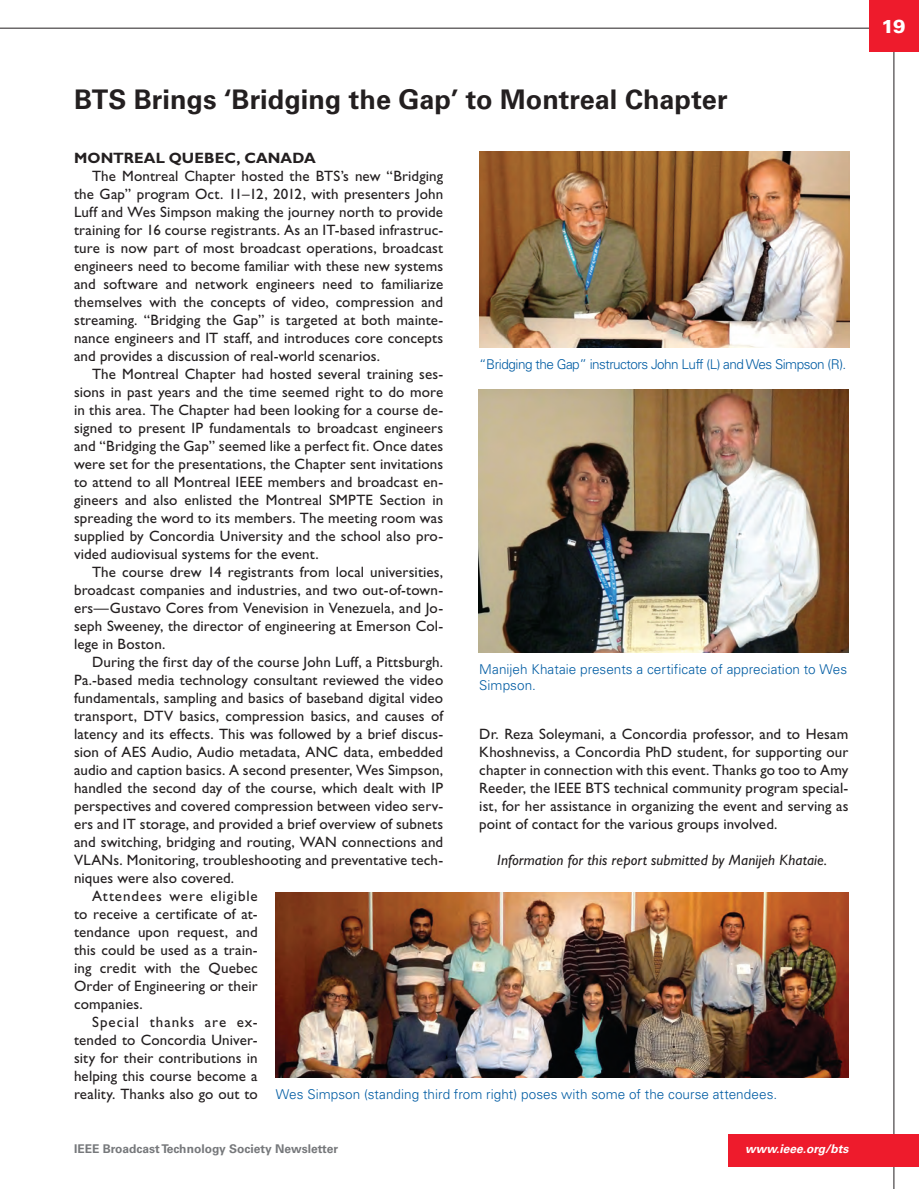
<style>
.page{position:relative;width:919px;height:1189px;background:#fff}
.page>*{position:absolute;margin:0;border:0;box-sizing:border-box;transform-origin:0 0}
.t1{font:700 27px "Univers LT Std";color:#231f20}
.t2{font:900 18.75px "Univers LT Std";color:#fff}
.t3{font:15px/18px "Gill Sans Std";letter-spacing:.01em;color:#231f20;text-align:justify}
.t4{font:italic 15px "Gill Sans Std";letter-spacing:.01em;color:#231f20}
.t5{font:700 15px "Gill Sans Std";letter-spacing:.005em;color:#231f20}
.t6{font:15px "Gill Sans Std";letter-spacing:.055em;color:#231f20}
.t7{font:15px "Gill Sans Std";letter-spacing:.065em;color:#231f20}
.t8{font:300 13.5px/16.2px "Univers LT Std";color:#015ca3}
.t9{font:300 13.5px "Univers LT Std";letter-spacing:-.035em;color:#015ca3}
.t10{font:700 12px "Univers LT Std";color:#76787b}
.t11{font:italic 700 12px "Univers LT Std";color:#fff}
</style>
<div class="page">
<img style="left:479px;top:152px;width:370px;height:195px">
<img style="left:478px;top:390px;width:370px;height:262px">
<img style="left:276px;top:892px;width:572px;height:185px">
<hr style="left:893px;top:0;width:1px;height:1188px;background:#231f20">
<hr style="left:0;top:28px;width:918px;height:1px;background:#231f20">
<div style="left:869px;top:0;width:49px;height:52px;background:#ee1b2c"></div>
<div style="left:728px;top:1134px;width:190px;height:32px;background:#ee1b2c"></div>
<h1 class="t1" style="left:74px;top:89px;width:655px">BTS Brings ‘Bridging the Gap’ to Montreal Chapter</h1>
<p class="t5" style="left:74px;top:152px;width:243px">MONTREAL QUEBEC, CANADA</p>
<p class="t3" style="left:74px;top:168px;width:371px;text-indent:18px">The Montreal Chapter hosted the BTS’s new “Bridging the Gap” program Oct. 11–12, 2012, with presenters John Luff and Wes Simpson making the journey north to provide training for 16 course registrants. As an IT-based infrastruc&shy;ture is now part of most broadcast operations, broadcast engineers need to become familiar with these new systems and software and network engineers need to familiarize themselves with the concepts of video, compression and streaming. “Bridging the Gap” is targeted at both mainte&shy;nance engineers and IT staff, and introduces core concepts and provides a discussion of real-world scenarios.</p>
<p class="t3" style="left:74px;top:366px;width:371px;text-indent:18px">The Montreal Chapter had hosted several training ses&shy;sions in past years and the time seemed right to do more in this area. The Chapter had been looking for a course de&shy;signed to present IP fundamentals to broadcast engineers and “Bridging the Gap” seemed like a perfect fit. Once dates were set for the presentations, the Chapter sent invitations to attend to all Montreal IEEE members and broadcast en&shy;gineers and also enlisted the Montreal SMPTE Section in spreading the word to its members. The meeting room was supplied by Concordia University and the school also pro&shy;vided audiovisual systems for the event.</p>
<p class="t3" style="left:74px;top:564px;width:371px;text-indent:18px">The course drew 14 registrants from local universities, broadcast companies and industries, and two out-of-town&shy;ers—Gustavo Cores from Venevision in Venezuela, and Jo&shy;seph Sweeney, the director of engineering at Emerson Col&shy;lege in Boston.</p>
<p class="t3" style="left:92px;top:654px;width:353px">During the first day of the course John Luff, a Pittsburgh.</p>
<p class="t3" style="left:74px;top:672px;width:371px">Pa.-based media technology consultant reviewed the video</p>
<p class="t3" style="left:74px;top:690px;width:370px">fundamentals, sampling and basics of baseband digital video</p>
<p class="t3" style="left:74px;top:708px;width:370px">transport, DTV basics, compression basics, and causes of</p>
<p class="t3" style="left:74px;top:726px;width:370px">latency and its effects. This was followed by a brief discus-</p>
<p class="t3" style="left:74px;top:744px;width:370px">sion of AES Audio, Audio metadata, ANC data, embedded</p>
<p class="t3" style="left:74px;top:762px;width:370px">audio and caption basics. A second presenter, Wes Simpson,</p>
<p class="t3" style="left:74px;top:780px;width:371px">handled the second day of the course, which dealt with IP</p>
<p class="t3" style="left:74px;top:798px;width:370px">perspectives and covered compression between video serv-</p>
<p class="t3" style="left:74px;top:816px;width:370px">ers and IT storage, and provided a brief overview of subnets</p>
<p class="t3" style="left:74px;top:834px;width:370px">and switching, bridging and routing, WAN connections and</p>
<p class="t3" style="left:74px;top:852px;width:371px">VLANs. Monitoring, troubleshooting and preventative tech-</p>
<p class="t3" style="left:74px;top:870px;width:162px">niques were also covered.</p>
<p class="t6" style="left:92px;top:890px;width:167px">Attendees were eligible</p>
<p class="t3" style="left:74px;top:906px;width:185px">to receive a certificate of at-</p>
<p class="t3" style="left:74px;top:924px;width:185px">tendance upon request, and</p>
<p class="t3" style="left:74px;top:942px;width:185px">this could be used as a train-</p>
<p class="t3" style="left:74px;top:960px;width:185px">ing credit with the Quebec</p>
<p class="t3" style="left:74px;top:978px;width:185px">Order of Engineering or their</p>
<p class="t3" style="left:74px;top:996px;width:70px">companies.</p>
<p class="t7" style="left:92px;top:1016px;width:167px">Special thanks are ex-</p>
<p class="t3" style="left:74px;top:1032px;width:185px">tended to Concordia Univer-</p>
<p class="t3" style="left:74px;top:1050px;width:185px">sity for their contributions in</p>
<p class="t3" style="left:74px;top:1068px;width:185px">helping this course become a</p>
<p class="t3" style="left:74px;top:1086px;width:185px">reality. Thanks also go out to</p>
<p class="t9" style="left:479px;top:359px;width:368px">“Bridging the Gap” instructors John Luff (L) and Wes Simpson (R).</p>
<p class="t8" style="left:479px;top:662px;width:369px">Manijeh Khataie presents a certificate of appreciation to Wes<br>Simpson.</p>
<p class="t3" style="left:479px;top:726px;width:371px">Dr. Reza Soleymani, a Concordia professor, and to Hesam Khoshneviss, a Concordia PhD student, for supporting our chapter in connection with this event. Thanks go too to Amy Reeder, the IEEE BTS technical community program special&shy;ist, for her assistance in organizing the event and serving as point of contact for the various groups involved.</p>
<p class="t4" style="left:497px;top:854px;width:331px">Information for this report submitted by Manijeh Khataie.</p>
<p class="t8" style="left:276px;top:1087px;width:503px">Wes Simpson (standing third from right) poses with some of the course attendees.</p>
<p class="t10" style="left:74px;top:1144px;width:265px">IEEE Broadcast Technology Society Newsletter</p>
<p class="t11" style="left:745px;top:1142px;width:105px">www.ieee.org/bts</p>
<p class="t2" style="left:881px;top:19px;width:26px">19</p>
</div>
